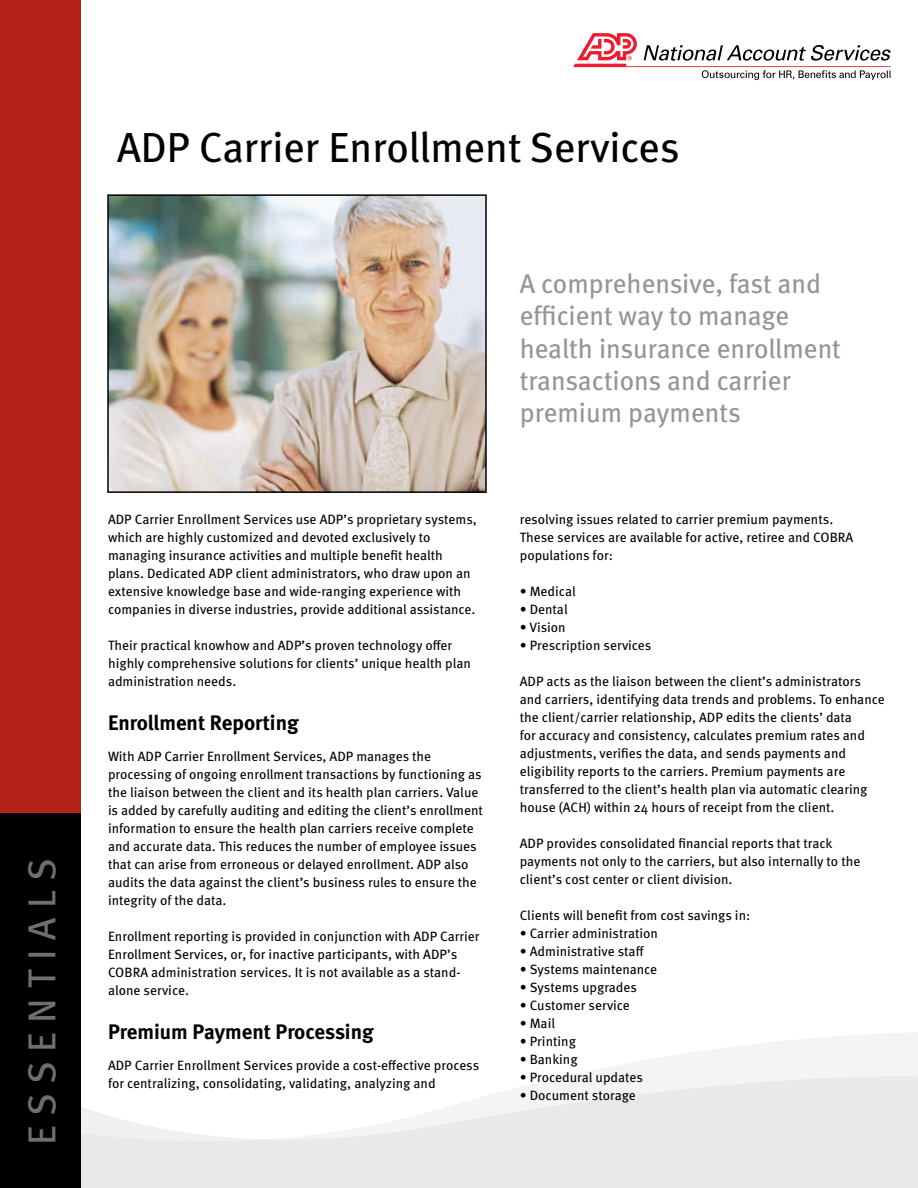
<style>
.page{position:relative;width:918px;height:1188px;background:#fff}
.page>*{position:absolute;margin:0;border:0;box-sizing:border-box;transform-origin:0 0}
.t1{font:42px "Meta";color:#000}
.t2{font:39px "Meta";letter-spacing:.25em;color:#6d7072}
.t3{font:27px/32.4px "Meta";color:#939598}
.t4{font:700 21px "Meta";color:#000}
.t5{font:13.5px/18px "Meta OT";color:#000}
</style>
<div class="page">
<svg style="left:584px;top:1033px;width:334px;height:40px;fill:#f3f4f4"></svg>
<svg style="left:570px;top:1073px;width:348px;height:3px"></svg>
<svg style="left:81px;top:1076px;width:837px;height:112px;fill:#e8e9ea"></svg>
<div style="left:0;top:796px;width:81px;height:392px;background:#000"></div>
<div style="left:0;top:0;width:81px;height:813px;background:#b32317"></div>
<svg style="left:573px;top:33px;width:318px;height:47px"></svg>
<img style="left:110px;top:197px;width:374px;height:293px">
<div style="left:107px;top:194px;width:380px;height:299px;border:2px solid #000"></div>
<h2 class="t2" style="left:19px;top:1144px;width:288px;rotate:-90deg">ESSENTIALS</h2>
<h1 class="t1" style="left:117px;top:123px;width:564px">ADP Carrier Enrollment Services</h1>
<p class="t5" style="left:108px;top:511px;width:370px">ADP Carrier Enrollment Services use ADP’s proprietary systems, which are highly customized and devoted exclusively to managing insurance activities and multiple benefit health plans. Dedicated ADP client administrators, who draw upon an extensive knowledge base and wide-ranging experience with companies in diverse industries, provide additional assistance.</p>
<p class="t5" style="left:108px;top:637px;width:364px">Their practical knowhow and ADP’s proven technology offer highly comprehensive solutions for clients’ unique health plan administration needs.</p>
<h3 class="t4" style="left:108px;top:710px;width:192px">Enrollment Reporting</h3>
<p class="t5" style="left:108px;top:748px;width:376px">With ADP Carrier Enrollment Services, ADP manages the processing of ongoing enrollment transactions by functioning as the liaison between the client and its health plan carriers. Value is added by carefully auditing and editing the client’s enrollment information to ensure the health plan carriers receive complete and accurate data. This reduces the number of employee issues that can arise from erroneous or delayed enrollment. ADP also audits the data against the client’s business rules to ensure the integrity of the data.</p>
<p class="t5" style="left:108px;top:928px;width:373px">Enrollment reporting is provided in conjunction with ADP Carrier Enrollment Services, or, for inactive participants, with ADP’s COBRA administration services. It is not available as a stand&shy;alone service.</p>
<h3 class="t4" style="left:108px;top:1019px;width:267px">Premium Payment Processing</h3>
<p class="t5" style="left:108px;top:1057px;width:373px">ADP Carrier Enrollment Services provide a cost-effective process for centralizing, consolidating, validating, analyzing and</p>
<h3 class="t3" style="left:520px;top:267px;width:323px">A comprehensive, fast and efficient way to manage health insurance enrollment transactions and carrier premium payments</h3>
<p class="t5" style="left:520px;top:511px;width:335px">resolving issues related to carrier premium payments.<br>These services are available for active, retiree and COBRA populations for:</p>
<p class="t5" style="left:520px;top:583px;width:58px">• Medical</p>
<p class="t5" style="left:520px;top:601px;width:49px">• Dental</p>
<p class="t5" style="left:520px;top:619px;width:47px">• Vision</p>
<p class="t5" style="left:520px;top:637px;width:133px">• Prescription services</p>
<p class="t5" style="left:520px;top:673px;width:367px">ADP acts as the liaison between the client’s administrators and carriers, identifying data trends and problems. To enhance the client/carrier relationship, ADP edits the clients’ data<br>for accuracy and consistency, calculates premium rates and adjustments, verifies the data, and sends payments and eligibility reports to the carriers. Premium payments are transferred to the client’s health plan via automatic clearing house (ACH) within 24 hours of receipt from the client.</p>
<p class="t5" style="left:520px;top:835px;width:342px">ADP provides consolidated financial reports that track payments not only to the carriers, but also internally to the client’s cost center or client division.</p>
<p class="t5" style="left:520px;top:907px;width:232px">Clients will benefit from cost savings in:</p>
<p class="t5" style="left:520px;top:925px;width:140px">• Carrier administration</p>
<p class="t5" style="left:520px;top:943px;width:126px">• Administrative staff</p>
<p class="t5" style="left:520px;top:961px;width:139px">• Systems maintenance</p>
<p class="t5" style="left:520px;top:979px;width:119px">• Systems upgrades</p>
<p class="t5" style="left:520px;top:997px;width:112px">• Customer service</p>
<p class="t5" style="left:520px;top:1015px;width:37px">• Mail</p>
<p class="t5" style="left:520px;top:1033px;width:58px">• Printing</p>
<p class="t5" style="left:520px;top:1051px;width:59px">• Banking</p>
<p class="t5" style="left:520px;top:1069px;width:125px">• Procedural updates</p>
<p class="t5" style="left:520px;top:1087px;width:118px">• Document storage</p>
</div>
